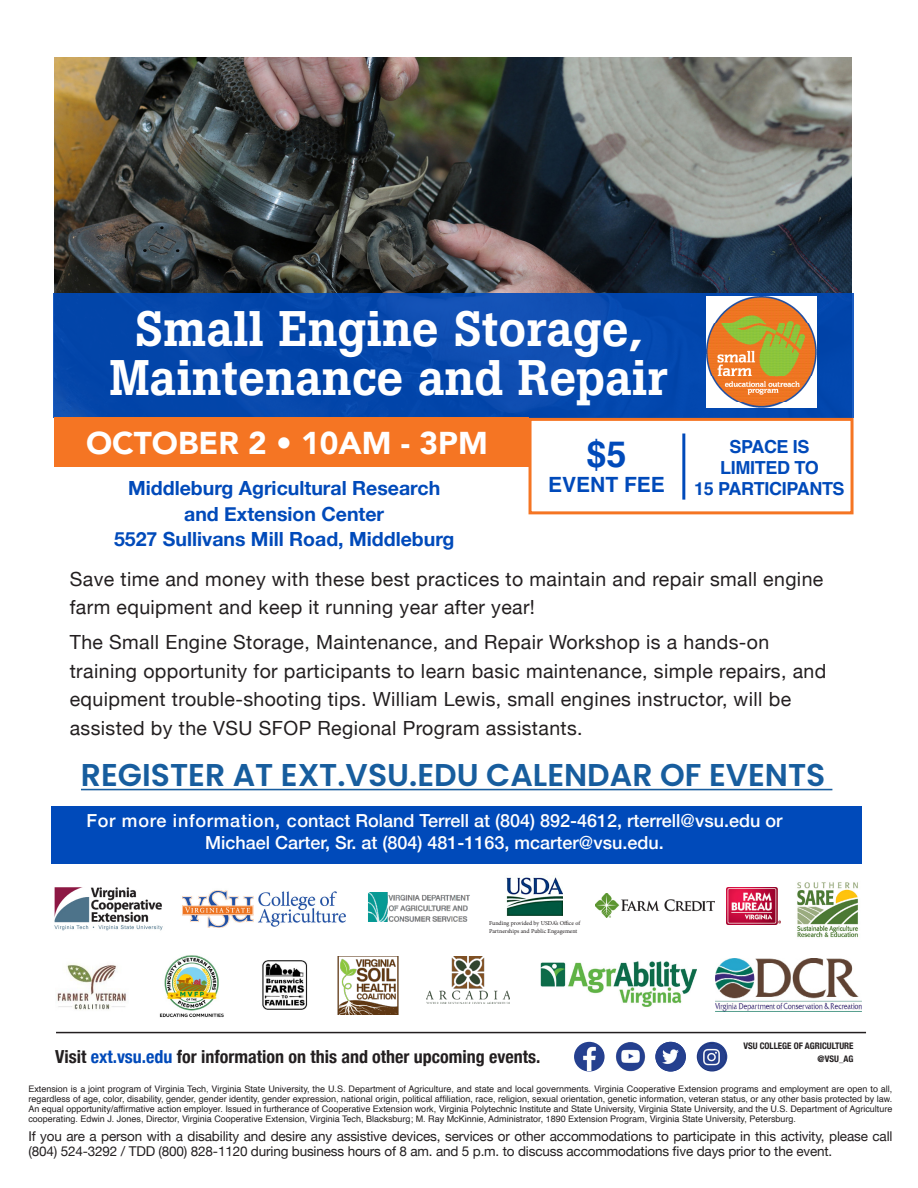
<style>
.page{position:relative;width:918px;height:1188px;background:#fff}
.page>*{position:absolute;margin:0;border:0;box-sizing:border-box;transform-origin:0 0}
.t1{font:500 49.5px/49.5px "Boton";color:#fff;text-align:center}
.t2{font:700 36px "Helvetica";color:#004aba}
.t3{font:600 31.5px "Poppins";color:#175d9e}
.t4{font:900 31.5px "Avenir";color:#fff}
.t5{font:700 21px "Helvetica";color:#004aba}
.t6{font:19.5px/28.5px "Helvetica Neue";letter-spacing:.02em;color:#231f20}
.t7{font:700 19.5px "Helvetica Neue";color:#004aba}
.t8{font:500 18px/22.5px "Helvetica Neue";color:#fff;text-align:center}
.t9{font:700 condensed 18px "Helvetica Neue";color:#231f20}
.t10{font:700 18px/21px "Helvetica";letter-spacing:-.02em;color:#004aba;text-align:center}
.t11{font:13.5px/15px "Helvetica Neue";letter-spacing:-.01em;color:#231f20}
.t12{font:9px/9.8px "Helvetica";color:#231f20;text-align:justify}
.t13{font:700 condensed 9px "Helvetica Neue";color:#231f20}
.t14{font:6px/7.2px "Minion Pro";letter-spacing:-.005em;color:#231f20}
.s1{color:#004aba}
</style>
<div class="page">
<hr style="left:56px;top:1032px;width:810px;height:1px;background:#231f20">
<img style="left:574px;top:1042px;width:31px;height:30px;border-radius:15px">
<img style="left:655px;top:1042px;width:31px;height:30px;border-radius:15px">
<img style="left:615px;top:1042px;width:31px;height:30px;border-radius:15px">
<img style="left:696px;top:1042px;width:31px;height:29px">
<div style="left:52px;top:806px;width:810px;height:58px;background:#004aba"></div>
<img style="left:55px;top:57px;width:796px;height:236px">
<div style="left:53px;top:293px;width:801px;height:125px;background:linear-gradient(to bottom,#0849ae,#0648ac)"></div>
<div style="left:54px;top:418px;width:475px;height:49px;background:#f57523"></div>
<div style="left:529px;top:418px;width:325px;height:96px;border:3px solid #f57523"></div>
<hr style="left:682px;top:434px;width:3px;height:66px;background:#004aba">
<img style="left:54px;top:887px;width:109px;height:44px">
<img style="left:182px;top:890px;width:164px;height:38px">
<img style="left:506px;top:876px;width:57px;height:39px">
<img style="left:595px;top:894px;width:120px;height:24px">
<img style="left:727px;top:888px;width:53px;height:36px">
<img style="left:797px;top:882px;width:61px;height:56px">
<img style="left:57px;top:964px;width:70px;height:46px">
<img style="left:159px;top:955px;width:65px;height:63px">
<img style="left:262px;top:961px;width:45px;height:49px">
<img style="left:540px;top:961px;width:156px;height:46px">
<img style="left:716px;top:959px;width:146px;height:53px">
<img style="left:337px;top:956px;width:62px;height:59px">
<img style="left:426px;top:956px;width:84px;height:47px">
<img style="left:368px;top:893px;width:102px;height:29px">
<hr style="left:81px;top:789px;width:751px;height:1px;background:#175d9e">
<img style="left:706px;top:297px;width:111px;height:110px">
<h1 class="t1" style="left:109px;top:304px;width:560px">Small Engine Storage,<br>Maintenance and Repair</h1>
<h2 class="t4" style="left:86px;top:416px;width:403px">OCTOBER 2 • 10AM - 3PM</h2>
<p class="t2" style="left:587px;top:425px;width:42px">$5</p>
<p class="t5" style="left:548px;top:468px;width:118px">EVENT FEE</p>
<p class="t10" style="left:720px;top:437px;width:100px">SPACE IS<br>LIMITED TO</p>
<h3 class="t7" style="left:128px;top:473px;width:314px">Middleburg Agricultural Research</h3>
<p class="t10" style="left:694px;top:479px;width:152px">15 PARTICIPANTS</p>
<h3 class="t7" style="left:184px;top:498px;width:202px">and Extension Center</h3>
<h3 class="t7" style="left:114px;top:524px;width:342px">5527 Sullivans Mill Road, Middleburg</h3>
<p class="t6" style="left:70px;top:565px;width:755px">Save time and money with these best practices to maintain and repair small engine farm equipment and keep it running year after year!</p>
<p class="t6" style="left:70px;top:629px;width:758px">The Small Engine Storage, Maintenance, and Repair Workshop is a hands-on training opportunity for participants to learn basic maintenance, simple repairs, and equipment trouble-shooting tips. William Lewis, small engines instructor, will be assisted by the VSU SFOP Regional Program assistants.</p>
<h4 class="t3" style="left:81px;top:757px;width:746px">REGISTER AT EXT.VSU.EDU CALENDAR OF EVENTS</h4>
<p class="t8" style="left:86px;top:808px;width:697px">For more information, contact Roland Terrell at (804) 892-4612, rterrell@vsu.edu or<br>Michael Carter, Sr. at (804) 481-1163, mcarter@vsu.edu.</p>
<p class="t14" style="left:489px;top:920px;width:93px">Funding provided by USDA’s Office of<br>Partnerships and Public Engagement</p>
<h5 class="t13" style="left:743px;top:1038px;width:112px">VSU COLLEGE OF AGRICULTURE</h5>
<h5 class="t13" style="left:818px;top:1052px;width:37px">@VSU_AG</h5>
<h6 class="t12" style="left:28px;top:1085px;width:865px">Extension is a joint program of Virginia Tech, Virginia State University, the U.S. Department of Agriculture, and state and local governments. Virginia Cooperative Extension programs and employment are open to all, regardless of age, color, disability, gender, gender identity, gender expression, national origin, political affiliation, race, religion, sexual orientation, genetic information, veteran status, or any other basis protected by law.<br>An equal opportunity/affirmative action employer. Issued in furtherance of Cooperative Extension work, Virginia Polytechnic Institute and State University, Virginia State University, and the U.S. Department of Agriculture cooperating. Edwin J. Jones, Director, Virginia Cooperative Extension, Virginia Tech, Blacksburg; M. Ray McKinnie, Administrator, 1890 Extension Program, Virginia State University, Petersburg.</h6>
<h6 class="t11" style="left:28px;top:1129px;width:866px">If you are a person with a disability and desire any assistive devices, services or other accommodations to participate in this activity, please call (804) 524-3292 / TDD (800) 828-1120 during business hours of 8 am. and 5 p.m. to discuss accommodations five days prior to the event.</h6>
<h5 class="t9" style="left:55px;top:1042px;width:487px">Visit <span class="s1">ext.vsu.edu</span> for information on this and other upcoming events.</h5>
</div>
